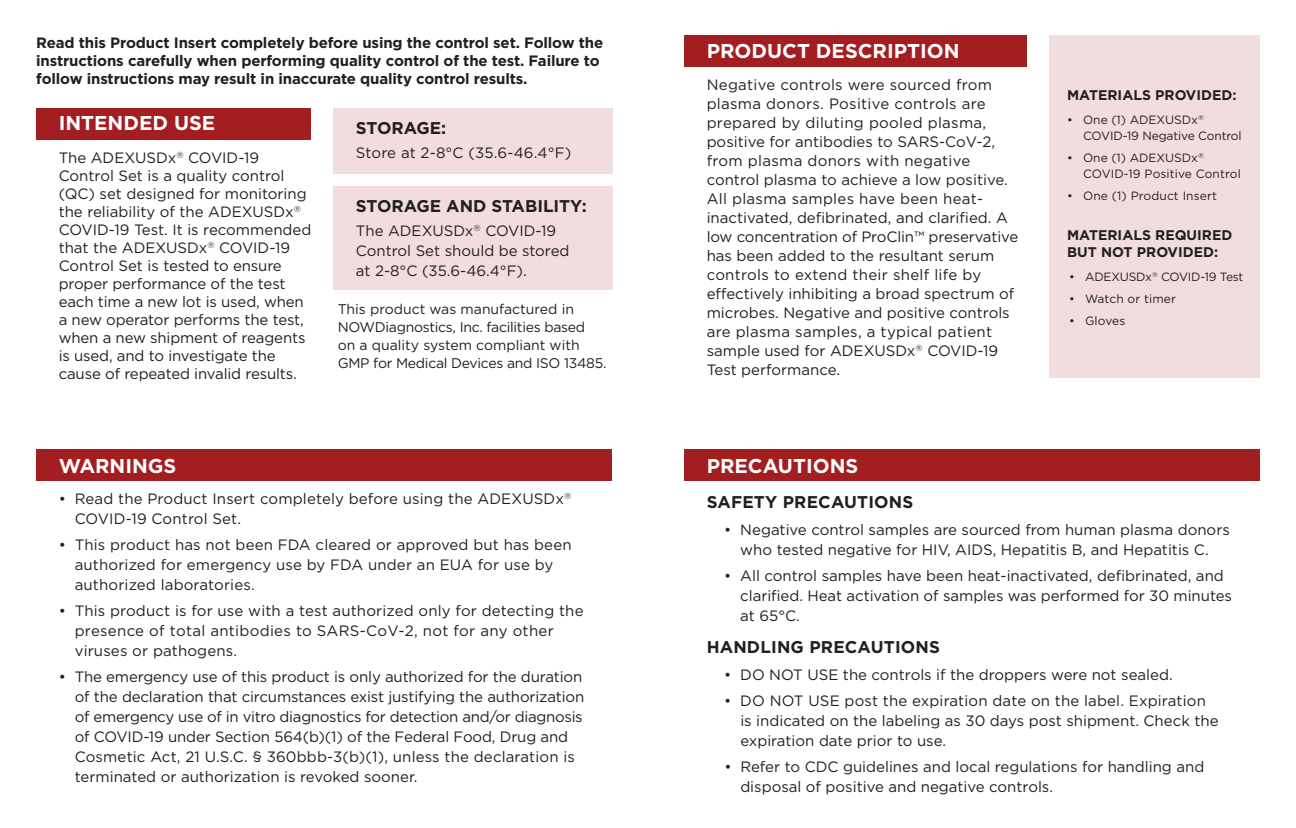
<style>
.page{position:relative;width:1296px;height:828px;background:#fff}
.page>*{position:absolute;margin:0;border:0;box-sizing:border-box;transform-origin:0 0}
.t1{font:700 20px "Gotham";color:#fff}
.t2{font:700 17px "Gotham";letter-spacing:.01em;color:#231f20}
.t3{font:700 17px "Gotham";letter-spacing:-.01em;color:#231f20}
.t4{font:15px/20px "Gotham";color:#231f20}
.t5{font:700 15px/18px "Gotham";letter-spacing:-.01em;color:#231f20}
.t6{font:14px/18px "Gotham";letter-spacing:-.02em;color:#231f20}
.t7{font:700 14px/16.8px "Gotham";color:#231f20}
.t8{font:12px/16px "Gotham";color:#231f20}
</style>
<div class="page">
<div style="left:36px;top:109px;width:274px;height:31px;background:#a31e21"></div>
<div style="left:333px;top:109px;width:279px;height:65px;background:#f1dddd"></div>
<div style="left:333px;top:186px;width:279px;height:104px;background:#f1dddd"></div>
<div style="left:684px;top:450px;width:576px;height:31px;background:#a31e21"></div>
<div style="left:1049px;top:36px;width:211px;height:342px;background:#f1dddd"></div>
<div style="left:36px;top:450px;width:576px;height:31px;background:#a31e21"></div>
<div style="left:684px;top:36px;width:343px;height:31px;background:#a31e21"></div>
<p class="t5" style="left:36px;top:33px;width:569px">Read this Product Insert completely before using the control set. Follow the instructions carefully when performing quality control of the test. Failure to follow instructions may result in inaccurate quality control results.</p>
<h1 class="t1" style="left:59px;top:110px;width:158px">INTENDED USE</h1>
<p class="t4" style="left:59px;top:149px;width:254px;line-height:18px">The ADEXUSDx<sup>®</sup> COVID-19<br>Control Set is a quality control (QC) set designed for monitoring the reliability of the ADEXUSDx<sup>®<br></sup>COVID-19 Test. It is recommended that the ADEXUSDx<sup>®</sup> COVID-19<br>Control Set is tested to ensure proper performance of the test each time a new lot is used, when a new operator performs the test, when a new shipment of reagents is used, and to investigate the cause of repeated invalid results.</p>
<p class="t3" style="left:356px;top:117px;width:92px">STORAGE:</p>
<p class="t4" style="left:356px;top:143px;width:217px">Store at 2-8°C (35.6-46.4°F)</p>
<p class="t2" style="left:356px;top:195px;width:232px">STORAGE AND STABILITY:</p>
<p class="t4" style="left:356px;top:220px;width:215px">The ADEXUSDx<sup>®</sup> COVID-19<br>Control Set should be stored at 2-8°C (35.6-46.4°F).</p>
<p class="t6" style="left:338px;top:300px;width:270px">This product was manufactured in NOWDiagnostics, Inc. facilities based<br>on a quality system compliant with GMP for Medical Devices and ISO 13485.</p>
<h1 class="t1" style="left:59px;top:452px;width:119px">WARNINGS</h1>
<p class="t4" style="left:75px;top:489px;width:498px;text-indent:-16px">• Read the Product Insert completely before using the ADEXUSDx<sup>®<br></sup>COVID-19 Control Set.</p>
<p class="t4" style="left:75px;top:535px;width:498px;text-indent:-16px">• This product has not been FDA cleared or approved but has been authorized for emergency use by FDA under an EUA for use by authorized laboratories.</p>
<p class="t4" style="left:75px;top:601px;width:510px;text-indent:-16px">• This product is for use with a test authorized only for detecting the presence of total antibodies to SARS-CoV-2, not for any other viruses or pathogens.</p>
<p class="t4" style="left:75px;top:667px;width:511px;text-indent:-16px">• The emergency use of this product is only authorized for the duration of the declaration that circumstances exist justifying the authorization of emergency use of in vitro diagnostics for detection and/or diagnosis of COVID-19 under Section 564(b)(1) of the Federal Food, Drug and Cosmetic Act, 21 U.S.C. § 360bbb-3(b)(1), unless the declaration is terminated or authorization is revoked sooner.</p>
<h1 class="t1" style="left:707px;top:37px;width:254px">PRODUCT DESCRIPTION</h1>
<p class="t4" style="left:707px;top:75px;width:313px;line-height:19px">Negative controls were sourced from plasma donors. Positive controls are prepared by diluting pooled plasma, positive for antibodies to SARS-CoV-2, from plasma donors with negative control plasma to achieve a low positive.<br>All plasma samples have been heat&shy;inactivated, defibrinated, and clarified. A low concentration of ProClin™ preservative has been added to the resultant serum controls to extend their shelf life by effectively inhibiting a broad spectrum of microbes. Negative and positive controls are plasma samples, a typical patient sample used for ADEXUSDx<sup>®</sup> COVID-19<br>Test performance.</p>
<h1 class="t1" style="left:707px;top:452px;width:153px">PRECAUTIONS</h1>
<p class="t2" style="left:707px;top:491px;width:208px">SAFETY PRECAUTIONS</p>
<p class="t7" style="left:1067px;top:87px;width:171px">MATERIALS PROVIDED:</p>
<p class="t8" style="left:1083px;top:112px;width:160px;text-indent:-16px">• One (1) ADEXUSDx<sup>®<br></sup>COVID-19 Negative Control</p>
<p class="t8" style="left:1083px;top:150px;width:159px;text-indent:-16px">• One (1) ADEXUSDx<sup>®<br></sup>COVID-19 Positive Control</p>
<p class="t8" style="left:1067px;top:188px;width:151px">• One (1) Product Insert</p>
<p class="t7" style="left:1067px;top:227px;width:167px">MATERIALS REQUIRED<br>BUT NOT PROVIDED:</p>
<p class="t8" style="left:1069px;top:269px;width:176px">• ADEXUSDx<sup>®</sup> COVID-19 Test</p>
<p class="t8" style="left:1069px;top:291px;width:108px">• Watch or timer</p>
<p class="t8" style="left:1069px;top:313px;width:58px">• Gloves</p>
<p class="t4" style="left:724px;top:519px;width:507px;text-align:center">• Negative control samples are sourced from human plasma donors who tested negative for HIV, AIDS, Hepatitis B, and Hepatitis C.</p>
<p class="t4" style="left:740px;top:565px;width:493px;text-indent:-16px">• All control samples have been heat-inactivated, defibrinated, and clarified. Heat activation of samples was performed for 30 minutes at 65°C.</p>
<p class="t2" style="left:707px;top:636px;width:235px">HANDLING PRECAUTIONS</p>
<p class="t4" style="left:724px;top:665px;width:450px">• DO NOT USE the controls if the droppers were not sealed.</p>
<p class="t4" style="left:740px;top:691px;width:480px;text-indent:-16px">• DO NOT USE post the expiration date on the label. Expiration is indicated on the labeling as 30 days post shipment. Check the expiration date prior to use.</p>
<p class="t4" style="left:740px;top:757px;width:465px;text-indent:-16px">• Refer to CDC guidelines and local regulations for handling and disposal of positive and negative controls.</p>
</div>
